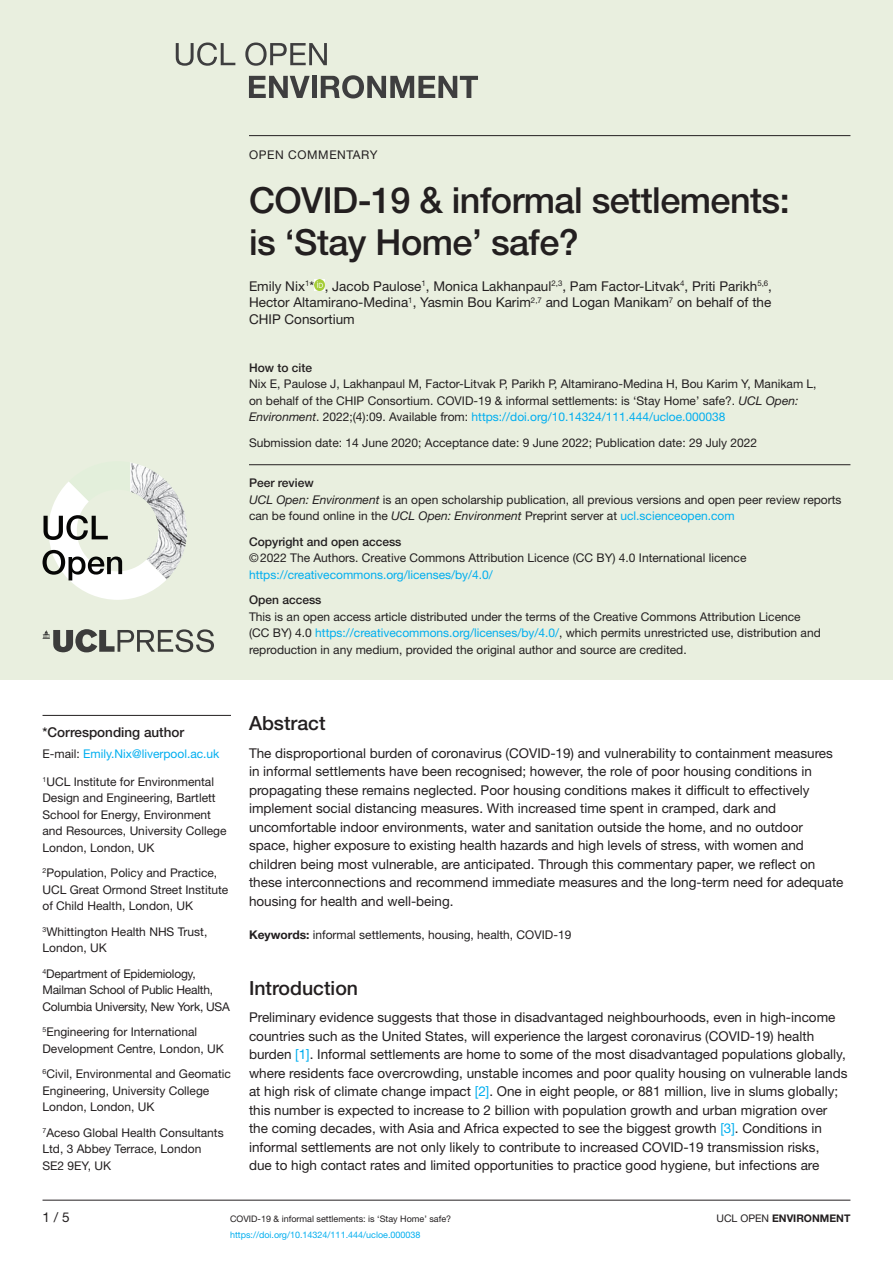
<style>
.page{position:relative;width:893px;height:1263px;background:#fff}
.page>*{position:absolute;margin:0;border:0;box-sizing:border-box;transform-origin:0 0}
.t1{font:500 36px/42px "Helvetica Neue LT Std";letter-spacing:-.015em;color:#231f20}
.t2{font:500 19.5px "Helvetica Neue LT Std";color:#231f20}
.t3{font:13.5px/18.5px "Helvetica Neue LT Std";color:#231f20}
.t4{font:500 13.5px "Helvetica Neue LT Std";color:#231f20}
.t5{font:12px/16.5px "Helvetica Neue LT Std";color:#231f20}
.t6{font:12px/16.5px "Helvetica Neue LT Std";letter-spacing:-.02em;color:#231f20}
.t7{font:12px "Helvetica Neue LT Std";color:#00aeef}
.t8{font:500 12px "Helvetica Neue LT Std";color:#231f20}
.t9{font:12px "Helvetica Neue LT Std";letter-spacing:.05em;color:#231f20}
.t10{font:700 10.5px "Helvetica Neue LT Std";color:#231f20}
.t11{font:9px "Helvetica Neue LT Std";color:#231f20}
.t12{font:9px "Helvetica Neue LT Std";color:#00aeef}
.s1{font-style:italic}
.s2{color:#00aeef}
.s3{font-weight:500}
.s4{color:#231f20}
.s5{font-weight:700}
.s6{font-weight:400}
</style>
<div class="page">
<hr style="left:43px;top:1200px;width:807px;height:1px;background:#231f20">
<div style="left:0;top:0;width:893px;height:679px;background:#e9efdf"></div>
<svg style="left:176px;top:43px;width:59px;height:23px"></svg>
<svg style="left:245px;top:43px;width:82px;height:23px"></svg>
<svg style="left:249px;top:76px;width:61px;height:22px"></svg>
<hr style="left:312px;top:76px;width:4px;height:22px;background:#3e3e3f">
<svg style="left:321px;top:75px;width:157px;height:23px"></svg>
<svg style="left:43px;top:629px;width:171px;height:23px"></svg>
<svg style="left:43px;top:462px;width:144px;height:138px"></svg>
<hr style="left:249px;top:135px;width:601px;height:1px;background:#231f20">
<hr style="left:249px;top:464px;width:601px;height:1px;background:#231f20">
<svg style="left:314px;top:280px;width:11px;height:10px"></svg>
<hr style="left:43px;top:715px;width:188px;height:1px;background:#231f20">
<p class="t9" style="left:249px;top:147px;width:130px">OPEN COMMENTARY</p>
<h1 class="t1" style="left:249px;top:178px;width:542px">COVID-19 &amp; informal settlements: is ‘Stay Home’ safe?</h1>
<p class="t3" style="left:249px;top:277px;width:524px;line-height:16.5px;text-align:justify">Emily Nix<sup>1</sup>* , Jacob Paulose<sup>1</sup>, Monica Lakhanpaul<sup>2,3</sup>, Pam Factor-Litvak<sup>4</sup>, Priti Parikh<sup>5,6</sup>, Hector Altamirano-Medina<sup>1</sup>, Yasmin Bou Karim<sup>2,7</sup> and Logan Manikam<sup>7</sup> on behalf of the CHIP Consortium</p>
<p class="t8" style="left:249px;top:360px;width:65px">How to cite</p>
<p class="t5" style="left:249px;top:375px;width:569px">Nix E, Paulose J, Lakhanpaul M, Factor-Litvak P, Parikh P, Altamirano-Medina H, Bou Karim Y, Manikam L, on behalf of the CHIP Consortium. COVID-19 &amp; informal settlements: is ‘Stay Home’ safe?. <span class="s1">UCL Open:<br>Environment</span>. 2022;(4):09. Available from: <span class="s2">https://doi.org/10.14324/111.444/ucloe.000038</span></p>
<p class="t5" style="left:249px;top:434px;width:510px">Submission date: 14 June 2020; Acceptance date: 9 June 2022; Publication date: 29 July 2022</p>
<p class="t5" style="left:249px;top:474px;width:594px"><span class="s3">Peer review<br></span><span class="s1">UCL Open: Environment</span> is an open scholarship publication, all previous versions and open peer review reports can be found online in the <span class="s1">UCL Open: Environment</span> Preprint server at <span class="s2">ucl.scienceopen.com</span></p>
<p class="t8" style="left:249px;top:534px;width:154px">Copyright and open access</p>
<p class="t5" style="left:249px;top:549px;width:499px">©2022 The Authors. Creative Commons Attribution Licence (CC BY) 4.0 International licence</p>
<p class="t7" style="left:249px;top:567px;width:245px">https://creativecommons.org/licenses/by/4.0/</p>
<p class="t8" style="left:249px;top:593px;width:74px">Open access</p>
<p class="t5" style="left:249px;top:608px;width:573px">This is an open access article distributed under the terms of the Creative Commons Attribution Licence (CC BY) 4.0 <span class="s2">https://creativecommons.org/licenses/by/4.0/</span>, which permits unrestricted use, distribution and reproduction in any medium, provided the original author and source are credited.</p>
<p class="t4" style="left:43px;top:724px;width:143px">*Corresponding author</p>
<p class="t7" style="left:43px;top:747px;width:178px"><span class="s4">E-mail:</span> Emily.Nix@liverpool.ac.uk</p>
<p class="t5" style="left:43px;top:773px;width:186px"><sup>1</sup>UCL Institute for Environmental<br>Design and Engineering, Bartlett<br>School for Energy, Environment and Resources, University College<br>London, London, UK</p>
<p class="t5" style="left:43px;top:865px;width:187px"><sup>2</sup>Population, Policy and Practice,<br>UCL Great Ormond Street Institute of Child Health, London, UK</p>
<p class="t5" style="left:43px;top:923px;width:166px"><sup>3</sup>Whittington Health NHS Trust,<br>London, UK</p>
<p class="t6" style="left:43px;top:965px;width:189px"><sup>4</sup>Department of Epidemiology,<br>Mailman School of Public Health,<br>Columbia University, New York, USA</p>
<p class="t5" style="left:43px;top:1024px;width:183px"><sup>5</sup>Engineering for International<br>Development Centre, London, UK</p>
<p class="t5" style="left:43px;top:1066px;width:190px"><sup>6</sup>Civil, Environmental and Geomatic<br>Engineering, University College<br>London, London, UK</p>
<p class="t5" style="left:43px;top:1124px;width:183px"><sup>7</sup>Aceso Global Health Consultants<br>Ltd, 3 Abbey Terrace, London<br>SE2 9EY, UK</p>
<h2 class="t2" style="left:249px;top:712px;width:78px">Abstract</h2>
<p class="t3" style="left:249px;top:744px;width:596px">The disproportional burden of coronavirus (COVID-19) and vulnerability to containment measures in informal settlements have been recognised; however, the role of poor housing conditions in propagating these remains neglected. Poor housing conditions makes it difficult to effectively implement social distancing measures. With increased time spent in cramped, dark and uncomfortable indoor environments, water and sanitation outside the home, and no outdoor space, higher exposure to existing health hazards and high levels of stress, with women and children being most vulnerable, are anticipated. Through this commentary paper, we reflect on these interconnections and recommend immediate measures and the long-term need for adequate housing for health and well-being.</p>
<p class="t5" style="left:249px;top:926px;width:324px"><span class="s5">Keywords:</span> informal settlements, housing, health, COVID-19</p>
<h2 class="t2" style="left:249px;top:976px;width:111px">Introduction</h2>
<p class="t3" style="left:249px;top:1008px;width:600px">Preliminary evidence suggests that those in disadvantaged neighbourhoods, even in high-income countries such as the United States, will experience the largest coronavirus (COVID-19) health burden <span class="s2">[1]</span>. Informal settlements are home to some of the most disadvantaged populations globally, where residents face overcrowding, unstable incomes and poor quality housing on vulnerable lands at high risk of climate change impact <span class="s2">[2]</span>. One in eight people, or 881 million, live in slums globally; this number is expected to increase to 2 billion with population growth and urban migration over the coming decades, with Asia and Africa expected to see the biggest growth <span class="s2">[3]</span>. Conditions in informal settlements are not only likely to contribute to increased COVID-19 transmission risks,<br>due to high contact rates and limited opportunities to practice good hygiene, but infections are</p>
<p class="t3" style="left:43px;top:1207px;width:29px">1 / 5</p>
<p class="t11" style="left:230px;top:1213px;width:223px">COVID-19 &amp; informal settlements: is ‘Stay Home’ safe?</p>
<p class="t10" style="left:716px;top:1211px;width:135px"><span class="s6">UCL OPEN</span> ENVIRONMENT</p>
<p class="t12" style="left:230px;top:1229px;width:192px">https://doi.org/10.14324/111.444/ucloe.000038</p>
</div>
